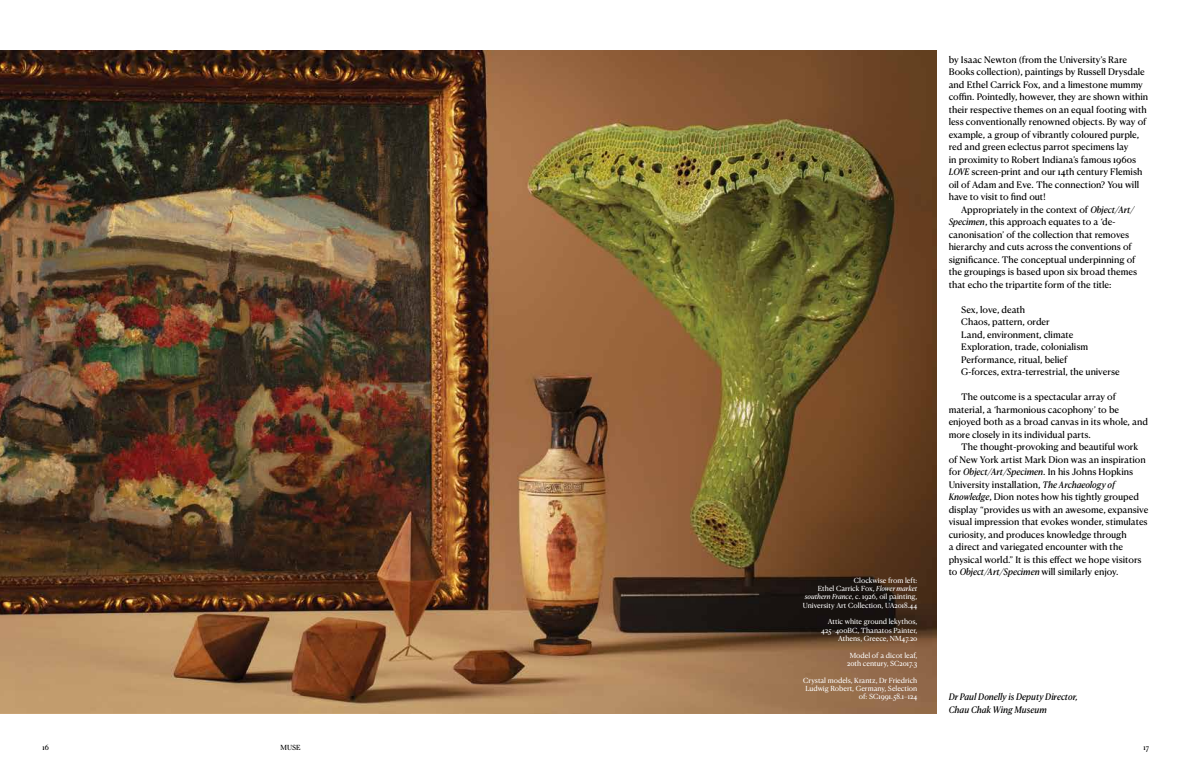
<style>
.page{position:relative;width:1191px;height:777px;background:#fff}
.page>*{position:absolute;margin:0;border:0;box-sizing:border-box;transform-origin:0 0}
.t1{font:9px/12.5px "Canela Text Regular No 2";letter-spacing:-.005em;color:#000}
.t2{font:italic 9px/12.5px "Canela Text Regular No 2";color:#000}
.t3{font:7px/8.3px "Canela Text";letter-spacing:-.005em;color:#fff;text-align:right}
.t4{font:7px "Canela Text Regular No 2";letter-spacing:-.01em;color:#000}
.s1{font-style:italic}
</style>
<div class="page">
<img style="left:0;top:50px;width:936px;height:663px">
<p class="t3" style="left:803px;top:575px;width:116px">Clockwise from left:<br>Ethel Carrick Fox, <span class="s1">Flower market southern France</span>, c. 1926, oil painting, University Art Collection, UA2018.44</p>
<p class="t3" style="left:821px;top:616px;width:98px">Attic white ground lekythos,<br>425–400BC, Thanatos Painter,<br>Athens, Greece, NM47.20</p>
<p class="t3" style="left:847px;top:650px;width:72px;text-align:center">Model of a dicot leaf,<br>20th century, SC2017.3</p>
<p class="t3" style="left:803px;top:675px;width:116px">Crystal models, Krantz, Dr Friedrich<br>Ludwig Robert, Germany, Selection of: SC1991.58.1–124</p>
<p class="t1" style="left:948px;top:52px;width:180px">by Isaac Newton (from the University’s Rare</p>
<p class="t1" style="left:948px;top:64px;width:198px">Books collection), paintings by Russell Drysdale</p>
<p class="t1" style="left:948px;top:77px;width:196px">and Ethel Carrick Fox, and a limestone mummy</p>
<p class="t1" style="left:948px;top:89px;width:201px">coffin. Pointedly, however, they are shown within</p>
<p class="t1" style="left:948px;top:102px;width:200px">their respective themes on an equal footing with</p>
<p class="t1" style="left:948px;top:114px;width:199px">less conventionally renowned objects. By way of</p>
<p class="t1" style="left:948px;top:127px;width:192px">example, a group of vibrantly coloured purple,</p>
<p class="t1" style="left:948px;top:139px;width:181px">red and green eclectus parrot specimens lay</p>
<p class="t1" style="left:948px;top:152px;width:189px">in proximity to Robert Indiana’s famous 1960s</p>
<p class="t1" style="left:948px;top:164px;width:195px"><span class="s1">LOVE</span> screen-print and our 14th century Flemish</p>
<p class="t1" style="left:948px;top:177px;width:192px">oil of Adam and Eve. The connection? You will</p>
<p class="t1" style="left:948px;top:189px;width:98px">have to visit to find out!</p>
<p class="t1" style="left:961px;top:202px;width:175px">Appropriately in the context of <span class="s1">Object/Art/</span></p>
<p class="t1" style="left:948px;top:214px;width:168px"><span class="s1">Specimen</span>, this approach equates to a ‘de-</p>
<p class="t1" style="left:948px;top:227px;width:182px">canonisation’ of the collection that removes</p>
<p class="t1" style="left:948px;top:239px;width:185px">hierarchy and cuts across the conventions of</p>
<p class="t1" style="left:948px;top:252px;width:188px">significance. The conceptual underpinning of</p>
<p class="t1" style="left:948px;top:264px;width:190px">the groupings is based upon six broad themes</p>
<p class="t1" style="left:948px;top:277px;width:164px">that echo the tripartite form of the title:</p>
<p class="t1" style="left:961px;top:302px;width:160px">Sex, love, death<br>Chaos, pattern, order<br>Land, environment, climate<br>Exploration, trade, colonialism<br>Performance, ritual, belief<br>G-forces, extra-terrestrial, the universe</p>
<p class="t1" style="left:948px;top:389px;width:201px;text-indent:13px">The outcome is a spectacular array of material, a ‘harmonious cacophony’ to be enjoyed both as a broad canvas in its whole, and more closely in its individual parts.</p>
<p class="t1" style="left:948px;top:439px;width:201px;text-indent:13px">The thought-provoking and beautiful work of New York artist Mark Dion was an inspiration for <span class="s1">Object/Art/Specimen</span>. In his Johns Hopkins University installation, <span class="s1">The Archaeology of Knowledge</span>, Dion notes how his tightly grouped display “provides us with an awesome, expansive visual impression that evokes wonder, stimulates curiosity, and produces knowledge through<br>a direct and variegated encounter with the physical world.” It is this effect we hope visitors to <span class="s1">Object/Art/Specimen</span> will similarly enjoy.</p>
<p class="t2" style="left:948px;top:689px;width:130px">Dr Paul Donelly is Deputy Director,<br>Chau Chak Wing Museum</p>
<p class="t4" style="left:43px;top:741px;width:8px">16</p>
<p class="t4" style="left:281px;top:741px;width:21px">MUSE</p>
<p class="t4" style="left:1143px;top:741px;width:7px">17</p>
</div>
